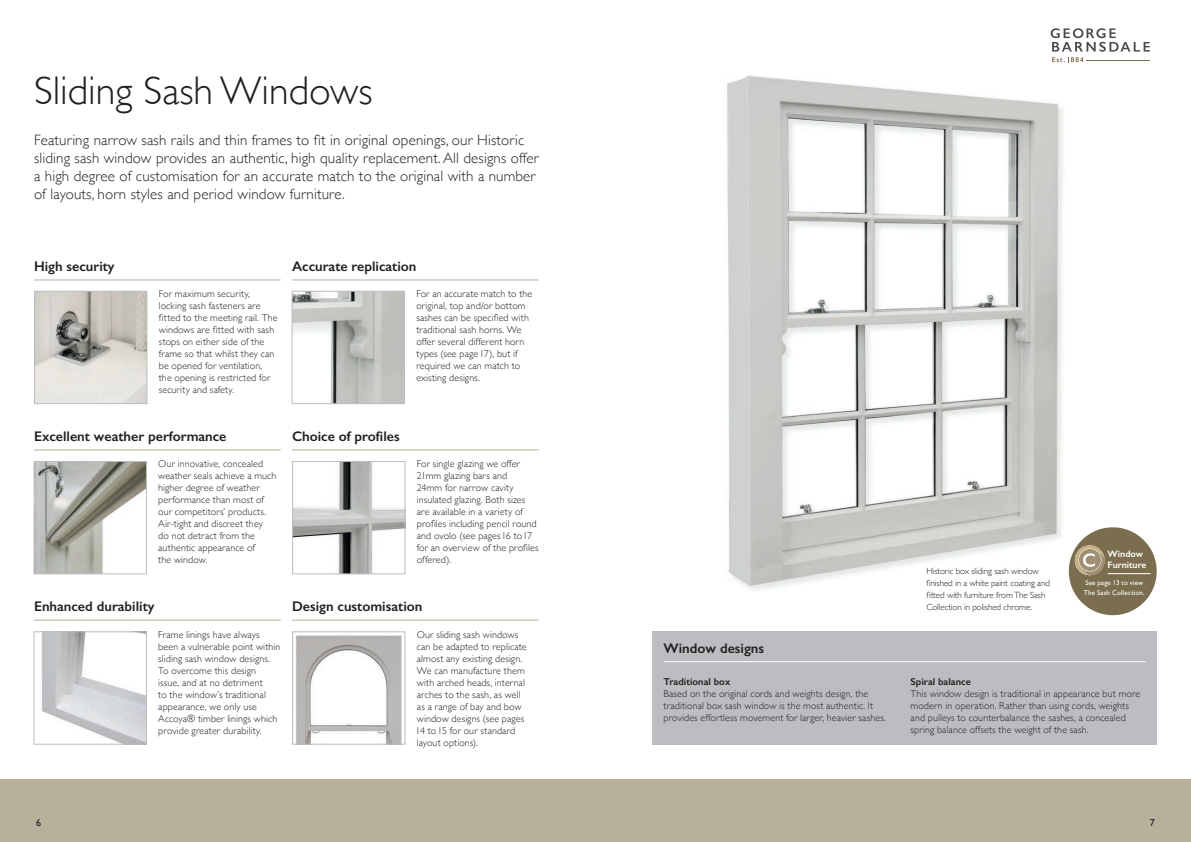
<style>
.page{position:relative;width:1191px;height:842px;background:#fff}
.page>*{position:absolute;margin:0;border:0;box-sizing:border-box;transform-origin:0 0}
.t1{font:300 40px "Gill Sans";color:#231f20}
.t2{font:300 15px/18px "Gill Sans";letter-spacing:.01em;color:#231f20}
.t3{font:600 14px "Gill Sans";color:#231f20}
.t4{font:300 10px/12px "Gill Sans";letter-spacing:.01em;color:#231f20}
.t5{font:600 10px "Gill Sans";color:#231f20}
.t6{font:10px "Gill Sans";color:#231f20}
.t7{font:600 9.4px/10.8px "Gill Sans";color:#fff}
.t8{font:300 9px/12px "Gill Sans";letter-spacing:-.01em;color:#231f20}
.t9{font:7px/10px "Gill Sans";letter-spacing:.02em;color:#fff}
</style>
<div class="page">
<div style="left:0;top:780px;width:595px;height:62px;background:#b9b09c"></div>
<div style="left:595px;top:780px;width:596px;height:62px;background:#b9b09c"></div>
<svg style="left:1050px;top:28px;width:99px;height:34px"></svg>
<hr style="left:292px;top:620px;width:247px;height:1px;background:#b9b09c">
<div style="left:652px;top:631px;width:505px;height:114px;background:#bcbdc0"></div>
<hr style="left:663px;top:661px;width:482px;height:1px;background:#fff">
<hr style="left:34px;top:280px;width:247px;height:1px;background:#b9b09c">
<hr style="left:34px;top:450px;width:247px;height:1px;background:#b9b09c">
<hr style="left:292px;top:280px;width:247px;height:1px;background:#b9b09c">
<hr style="left:34px;top:620px;width:247px;height:1px;background:#b9b09c">
<img style="left:727px;top:76px;width:336px;height:514px">
<img style="left:36px;top:293px;width:109px;height:109px">
<div style="left:34px;top:291px;width:113px;height:113px;border:1px solid #bcbdc0"></div>
<img style="left:36px;top:463px;width:109px;height:109px">
<div style="left:34px;top:461px;width:113px;height:113px;border:1px solid #bcbdc0"></div>
<img style="left:41px;top:633px;width:104px;height:110px">
<div style="left:34px;top:631px;width:113px;height:114px;border:1px solid #bcbdc0"></div>
<img style="left:294px;top:463px;width:109px;height:109px">
<div style="left:292px;top:461px;width:113px;height:113px;border:1px solid #bcbdc0"></div>
<img style="left:295px;top:635px;width:107px;height:108px">
<div style="left:292px;top:631px;width:113px;height:114px;border:1px solid #bcbdc0"></div>
<img style="left:293px;top:293px;width:110px;height:109px">
<div style="left:291px;top:291px;width:114px;height:113px;border:1px solid #bcbdc0"></div>
<hr style="left:292px;top:450px;width:247px;height:1px;background:#b9b09c">
<div style="left:1068px;top:527px;width:88px;height:88px;background:#7b6e4e;border-radius:50%"></div>
<hr style="left:1107px;top:573px;width:43px;height:1px;background:#fff">
<svg style="left:1074px;top:545px;width:30px;height:30px"></svg>
<h1 class="t1" style="left:34px;top:60px;width:340px">Sliding Sash Windows</h1>
<p class="t2" style="left:34px;top:130px;width:506px">Featuring narrow sash rails and thin frames to fit in original openings, our Historic sliding sash window provides an authentic, high quality replacement. All designs offer a high degree of customisation for an accurate match to the original with a number of layouts, horn styles and period window furniture.</p>
<h3 class="t3" style="left:34px;top:258px;width:82px">High security</h3>
<p class="t4" style="left:159px;top:288px;width:120px">For maximum security, locking sash fasteners are fitted to the meeting rail. The windows are fitted with sash stops on either side of the frame so that whilst they can be opened for ventilation, the opening is restricted for security and safety.</p>
<h3 class="t3" style="left:34px;top:428px;width:194px">Excellent weather performance</h3>
<p class="t4" style="left:158px;top:458px;width:120px">Our innovative, concealed weather seals achieve a much higher degree of weather performance than most of our competitors’ products.<br>Air-tight and discreet they<br>do not detract from the authentic appearance of<br>the window.</p>
<h3 class="t3" style="left:292px;top:258px;width:126px">Accurate replication</h3>
<p class="t4" style="left:416px;top:288px;width:118px">For an accurate match to the original, top and/or bottom sashes can be specified with traditional sash horns. We offer several different horn types (see page 17), but if required we can match to existing designs.</p>
<h3 class="t3" style="left:292px;top:428px;width:109px">Choice of profiles</h3>
<p class="t4" style="left:417px;top:458px;width:123px">For single glazing we offer<br>21mm glazing bars and<br>24mm for narrow cavity insulated glazing. Both sizes are available in a variety of profiles including pencil round and ovolo (see pages 16 to 17 for an overview of the profiles offered).</p>
<h3 class="t3" style="left:34px;top:598px;width:122px">Enhanced durability</h3>
<p class="t4" style="left:158px;top:628px;width:124px">Frame linings have always been a vulnerable point within sliding sash window designs.<br>To overcome this design<br>issue, and at no detriment<br>to the window’s traditional appearance, we only use<br>Accoya® timber linings which provide greater durability.</p>
<h3 class="t3" style="left:292px;top:598px;width:132px">Design customisation</h3>
<p class="t4" style="left:415px;top:628px;width:112px">Our sliding sash windows can be adapted to replicate almost any existing design.<br>We can manufacture them with arched heads, internal arches to the sash, as well as a range of bay and bow window designs (see pages<br>14 to 15 for our standard layout options).</p>
<h3 class="t3" style="left:663px;top:640px;width:102px">Window designs</h3>
<p class="t5" style="left:663px;top:675px;width:68px">Traditional box</p>
<p class="t4" style="left:663px;top:687px;width:224px">Based on the original cords and weights design, the traditional box sash window is the most authentic. It provides effortless movement for larger, heavier sashes.</p>
<p class="t8" style="left:926px;top:564px;width:125px">Historic box sliding sash window finished in a white paint coating and fitted with furniture from The Sash Collection in polished chrome.</p>
<p class="t7" style="left:1107px;top:548px;width:40px">Window<br>Furniture</p>
<p class="t9" style="left:1083px;top:578px;width:62px">See page 13 to view<br>The Sash Collection.</p>
<p class="t5" style="left:910px;top:675px;width:62px">Spiral balance</p>
<p class="t4" style="left:910px;top:687px;width:231px">This window design is traditional in appearance but more modern in operation. Rather than using cords, weights and pulleys to counterbalance the sashes, a concealed spring balance offsets the weight of the sash.</p>
<p class="t6" style="left:36px;top:817px;width:6px">6</p>
<p class="t6" style="left:1150px;top:817px;width:6px">7</p>
</div>
